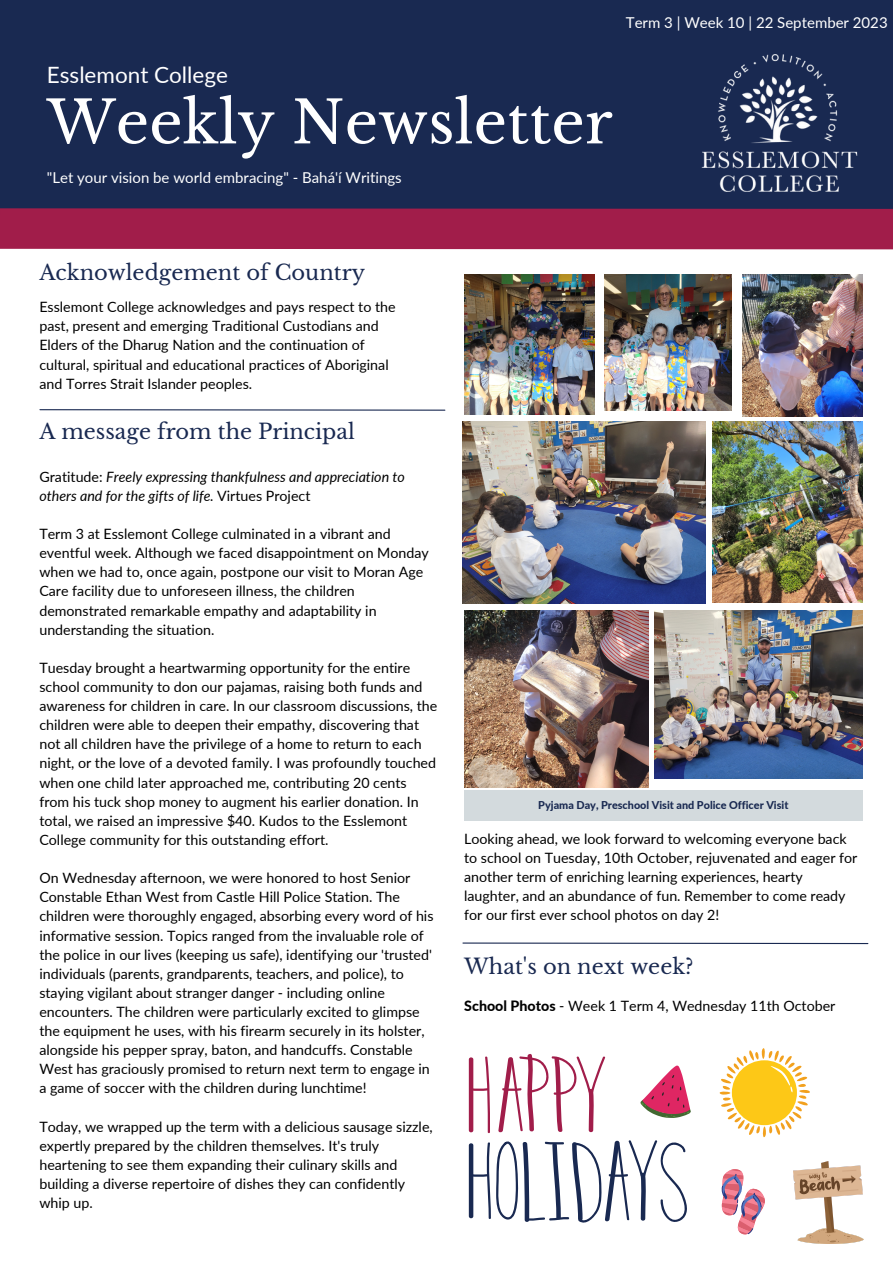
<style>
.page{position:relative;width:893px;height:1264px;background:#fff}
.page>*{position:absolute;margin:0;border:0;box-sizing:border-box;transform-origin:0 0}
.t1{font:58.5px "Libre Baskerville";color:#fff}
.t2{font:22.5px "Lato";color:#fff}
.t3{font:21px "Libre Baskerville";color:#192951}
.t4{font:20.85px "Libre Baskerville";color:#192951}
.t5{font:15px "Lato";color:#fff}
.t6{font:14.25px/19px "Lato";color:#000}
.t7{font:italic 14.25px/19px "Lato";color:#000}
.t8{font:800 10.8px "Lato";color:#192951}
.s1{font-style:normal}
.s2{font-weight:800}
</style>
<div class="page">
<div style="left:0;top:0;width:892px;height:226px;background:#192951"></div>
<svg style="left:462px;top:942px;width:406px;height:2px"></svg>
<img style="left:701px;top:54px;width:157px;height:134px">
<svg style="left:0;top:188px;width:892px;height:62px"></svg>
<div style="left:464px;top:790px;width:398px;height:30px;background:#d3dadd"></div>
<img style="left:742px;top:274px;width:120px;height:142px">
<img style="left:712px;top:421px;width:150px;height:181px">
<img style="left:464px;top:610px;width:184px;height:177px">
<img style="left:654px;top:610px;width:208px;height:168px">
<img style="left:464px;top:274px;width:130px;height:141px">
<img style="left:462px;top:421px;width:243px;height:182px">
<img style="left:604px;top:274px;width:127px;height:136px">
<svg style="left:719px;top:1048px;width:91px;height:90px"></svg>
<img style="left:793px;top:1161px;width:70px;height:82px">
<svg style="left:721px;top:1169px;width:43px;height:65px"></svg>
<svg style="left:469px;top:1054px;width:221px;height:168px"></svg>
<svg style="left:39px;top:409px;width:407px;height:2px"></svg>
<p class="t5" style="left:626px;top:13px;width:263px">Term 3 | Week 10 | 22 September 2023</p>
<p class="t2" style="left:47px;top:61px;width:183px">Esslemont College</p>
<p class="t1" style="left:47px;top:87px;width:567px">Weekly Newsletter</p>
<p class="t5" style="left:47px;top:168px;width:356px">"Let your vision be world embracing" - Bahá'í Writings</p>
<p class="t3" style="left:39px;top:259px;width:327px">Acknowledgement of Country</p>
<p class="t6" style="left:39px;top:297px;width:358px">Esslemont College acknowledges and pays respect to the past, present and emerging Traditional Custodians and Elders of the Dharug Nation and the continuation of cultural, spiritual and educational practices of Aboriginal and Torres Strait Islander peoples.</p>
<p class="t4" style="left:39px;top:419px;width:317px">A message from the Principal</p>
<p class="t7" style="left:39px;top:466px;width:367px"><span class="s1">Gratitude:</span> Freely expressing thankfulness and appreciation to others and for the gifts of life. <span class="s1">Virtues Project</span></p>
<p class="t6" style="left:39px;top:524px;width:391px">Term 3 at Esslemont College culminated in a vibrant and eventful week. Although we faced disappointment on Monday when we had to, once again, postpone our visit to Moran Age Care facility due to unforeseen illness, the children demonstrated remarkable empathy and adaptability in understanding the situation.</p>
<p class="t6" style="left:39px;top:658px;width:399px">Tuesday brought a heartwarming opportunity for the entire school community to don our pajamas, raising both funds and awareness for children in care. In our classroom discussions, the children were able to deepen their empathy, discovering that not all children have the privilege of a home to return to each night, or the love of a devoted family. I was profoundly touched when one child later approached me, contributing 20 cents from his tuck shop money to augment his earlier donation. In total, we raised an impressive $40. Kudos to the Esslemont College community for this outstanding effort.</p>
<p class="t6" style="left:39px;top:868px;width:395px">On Wednesday afternoon, we were honored to host Senior Constable Ethan West from Castle Hill Police Station. The children were thoroughly engaged, absorbing every word of his informative session. Topics ranged from the invaluable role of the police in our lives (keeping us safe), identifying our 'trusted' individuals (parents, grandparents, teachers, and police), to staying vigilant about stranger danger - including online encounters. The children were particularly excited to glimpse the equipment he uses, with his firearm securely in its holster, alongside his pepper spray, baton, and handcuffs. Constable West has graciously promised to return next term to engage in a game of soccer with the children during lunchtime!</p>
<p class="t6" style="left:39px;top:1116px;width:395px">Today, we wrapped up the term with a delicious sausage sizzle, expertly prepared by the children themselves. It's truly heartening to see them expanding their culinary skills and building a diverse repertoire of dishes they can confidently whip up.</p>
<p class="t8" style="left:538px;top:798px;width:251px">Pyjama Day, Preschool Visit and Police Officer Visit</p>
<p class="t6" style="left:464px;top:828px;width:395px">Looking ahead, we look forward to welcoming everyone back to school on Tuesday, 10th October, rejuvenated and eager for another term of enriching learning experiences, hearty laughter, and an abundance of fun. Remember to come ready for our first ever school photos on day 2!</p>
<p class="t3" style="left:464px;top:953px;width:231px">What's on next week?</p>
<p class="t6" style="left:464px;top:995px;width:372px"><span class="s2">School Photos</span> - Week 1 Term 4, Wednesday 11th October</p>
</div>
